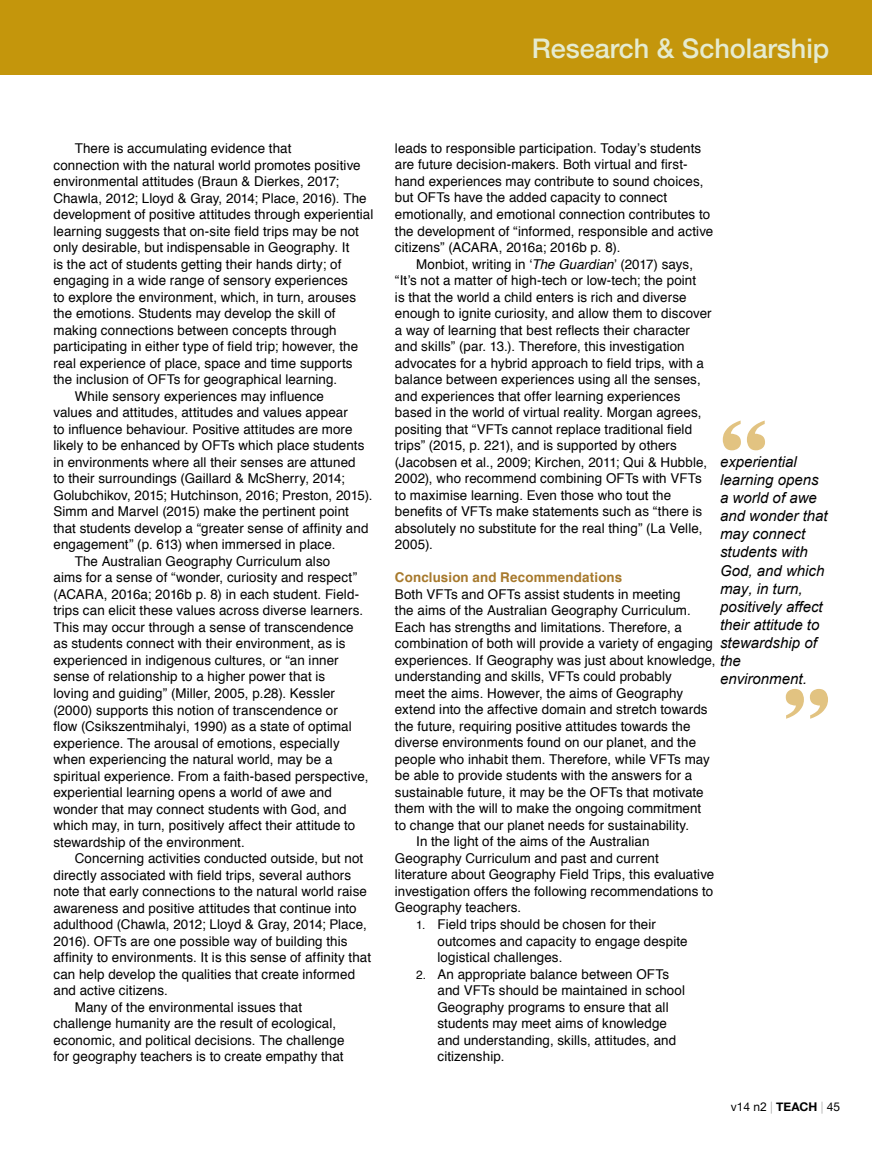
<style>
.page{position:relative;width:872px;height:1149px;background:#fff}
.page>*{position:absolute;margin:0;border:0;box-sizing:border-box;transform-origin:0 0}
.t1{font:700 108px "Copperplate";color:#e2c381}
.t2{font:500 27px "Helvetica Neue";color:#e5ebd0}
.t3{font:italic 15px/18px "Arial";color:#000}
.t4{font:13.5px/16.5px "Helvetica";letter-spacing:.01em;color:#000}
.t5{font:700 13.5px "Helvetica";letter-spacing:.01em;color:#a7792c}
.t6{font:12px "Helvetica Neue";color:#000}
.s1{font-style:italic}
.s2{font-size:12px}
.s3{font-family:"Arial"}
.s4{font-weight:200}
.s5{font-weight:700}
</style>
<div class="page">
<div style="left:0;top:0;width:872px;height:74px;background:#c4960c"></div>
<h2 class="t2" style="left:531px;top:26px;width:299px">Research &amp; Scholarship</h2>
<p class="t4" style="left:75px;top:140px;width:218px">There is accumulating evidence that</p>
<p class="t4" style="left:53px;top:157px;width:309px">connection with the natural world promotes positive</p>
<p class="t4" style="left:53px;top:173px;width:287px">environmental attitudes (Braun &amp; Dierkes, 2017;</p>
<p class="t4" style="left:53px;top:190px;width:315px">Chawla, 2012; Lloyd &amp; Gray, 2014; Place, 2016). The</p>
<p class="t4" style="left:53px;top:206px;width:321px">development of positive attitudes through experiential</p>
<p class="t4" style="left:53px;top:223px;width:307px">learning suggests that on-site field trips may be not</p>
<p class="t4" style="left:53px;top:239px;width:297px">only desirable, but indispensable in Geography. It</p>
<p class="t4" style="left:53px;top:256px;width:289px">is the act of students getting their hands dirty; of</p>
<p class="t4" style="left:53px;top:272px;width:296px">engaging in a wide range of sensory experiences</p>
<p class="t4" style="left:53px;top:289px;width:304px">to explore the environment, which, in turn, arouses</p>
<p class="t4" style="left:53px;top:305px;width:284px">the emotions. Students may develop the skill of</p>
<p class="t4" style="left:53px;top:322px;width:285px">making connections between concepts through</p>
<p class="t4" style="left:53px;top:338px;width:306px">participating in either type of field trip; however, the</p>
<p class="t4" style="left:53px;top:355px;width:301px">real experience of place, space and time supports</p>
<p class="t4" style="left:53px;top:371px;width:285px">the inclusion of OFTs for geographical learning.</p>
<p class="t4" style="left:75px;top:388px;width:251px">While sensory experiences may influence</p>
<p class="t4" style="left:53px;top:404px;width:296px">values and attitudes, attitudes and values appear</p>
<p class="t4" style="left:53px;top:421px;width:301px">to influence behaviour. Positive attitudes are more</p>
<p class="t4" style="left:53px;top:437px;width:312px">likely to be enhanced by OFTs which place students</p>
<p class="t4" style="left:53px;top:454px;width:304px">in environments where all their senses are attuned</p>
<p class="t4" style="left:53px;top:470px;width:293px">to their surroundings (Gaillard &amp; McSherry, 2014;</p>
<p class="t4" style="left:53px;top:487px;width:321px">Golubchikov, 2015; Hutchinson, 2016; Preston, 2015).</p>
<p class="t4" style="left:53px;top:503px;width:297px">Simm and Marvel (2015) make the pertinent point</p>
<p class="t4" style="left:53px;top:520px;width:316px">that students develop a “greater sense of affinity and</p>
<p class="t4" style="left:53px;top:536px;width:283px">engagement” (p. 613) when immersed in place.</p>
<p class="t4" style="left:75px;top:553px;width:257px">The Australian Geography Curriculum also</p>
<p class="t4" style="left:53px;top:569px;width:305px">aims for a sense of “wonder, curiosity and respect”</p>
<p class="t4" style="left:53px;top:586px;width:307px">(ACARA, 2016a; 2016b p. 8) in each student. Field-</p>
<p class="t4" style="left:53px;top:602px;width:311px">trips can elicit these values across diverse learners.</p>
<p class="t4" style="left:53px;top:619px;width:302px">This may occur through a sense of transcendence</p>
<p class="t4" style="left:53px;top:635px;width:294px">as students connect with their environment, as is</p>
<p class="t4" style="left:53px;top:652px;width:287px">experienced in indigenous cultures, or “an inner</p>
<p class="t4" style="left:53px;top:668px;width:273px">sense of relationship to a higher power that is</p>
<p class="t4" style="left:53px;top:685px;width:283px">loving and guiding” (Miller, 2005, p.28). Kessler</p>
<p class="t4" style="left:53px;top:701px;width:286px">(2000) supports this notion of transcendence or</p>
<p class="t4" style="left:53px;top:718px;width:300px">flow (Csikszentmihalyi, 1990) as a state of optimal</p>
<p class="t4" style="left:53px;top:734px;width:288px">experience. The arousal of emotions, especially</p>
<p class="t4" style="left:53px;top:751px;width:280px">when experiencing the natural world, may be a</p>
<p class="t4" style="left:53px;top:767px;width:316px">spiritual experience. From a faith-based perspective,</p>
<p class="t4" style="left:53px;top:784px;width:280px">experiential learning opens a world of awe and</p>
<p class="t4" style="left:53px;top:800px;width:294px">wonder that may connect students with God, and</p>
<p class="t4" style="left:53px;top:817px;width:303px">which may, in turn, positively affect their attitude to</p>
<p class="t4" style="left:53px;top:833px;width:193px">stewardship of the environment.</p>
<p class="t4" style="left:75px;top:850px;width:290px">Concerning activities conducted outside, but not</p>
<p class="t4" style="left:53px;top:866px;width:299px">directly associated with field trips, several authors</p>
<p class="t4" style="left:53px;top:883px;width:315px">note that early connections to the natural world raise</p>
<p class="t4" style="left:53px;top:899px;width:305px">awareness and positive attitudes that continue into</p>
<p class="t4" style="left:53px;top:916px;width:315px">adulthood (Chawla, 2012; Lloyd &amp; Gray, 2014; Place,</p>
<p class="t4" style="left:53px;top:932px;width:295px">2016). OFTs are one possible way of building this</p>
<p class="t4" style="left:53px;top:949px;width:319px">affinity to environments. It is this sense of affinity that</p>
<p class="t4" style="left:53px;top:965px;width:303px">can help develop the qualities that create informed</p>
<p class="t4" style="left:53px;top:982px;width:116px">and active citizens.</p>
<p class="t4" style="left:75px;top:998px;width:229px">Many of the environmental issues that</p>
<p class="t4" style="left:53px;top:1015px;width:284px">challenge humanity are the result of ecological,</p>
<p class="t4" style="left:53px;top:1031px;width:292px">economic, and political decisions. The challenge</p>
<p class="t4" style="left:53px;top:1048px;width:291px">for geography teachers is to create empathy that</p>
<p class="t4" style="left:395px;top:140px;width:320px">leads to responsible participation. Today’s students are future decision-makers. Both virtual and first&shy;hand experiences may contribute to sound choices, but OFTs have the added capacity to connect emotionally, and emotional connection contributes to the development of “informed, responsible and active citizens” (ACARA, 2016a; 2016b p. 8).</p>
<p class="t4" style="left:395px;top:256px;width:318px;text-indent:21px">Monbiot, writing in ‘<span class="s1">The Guardian</span>’ (2017) says, “It’s not a matter of high-tech or low-tech; the point<br>is that the world a child enters is rich and diverse enough to ignite curiosity, and allow them to discover a way of learning that best reflects their character and skills” (par. 13.). Therefore, this investigation advocates for a hybrid approach to field trips, with a balance between experiences using all the senses, and experiences that offer learning experiences based in the world of virtual reality. Morgan agrees, positing that “VFTs cannot replace traditional field trips” (2015, p. 221), and is supported by others (Jacobsen et al., 2009; Kirchen, 2011; Qui &amp; Hubble, 2002), who recommend combining OFTs with VFTs to maximise learning. Even those who tout the benefits of VFTs make statements such as “there is absolutely no substitute for the real thing” (La Velle, 2005).</p>
<p class="t5" style="left:395px;top:566px;width:229px">Conclusion and Recommendations</p>
<p class="t4" style="left:395px;top:586px;width:287px">Both VFTs and OFTs assist students in meeting</p>
<p class="t4" style="left:395px;top:602px;width:297px">the aims of the Australian Geography Curriculum.</p>
<p class="t4" style="left:395px;top:619px;width:288px">Each has strengths and limitations. Therefore, a</p>
<p class="t4" style="left:395px;top:635px;width:320px">combination of both will provide a variety of engaging</p>
<p class="t4" style="left:395px;top:652px;width:322px">experiences. If Geography was just about knowledge,</p>
<p class="t4" style="left:395px;top:668px;width:278px">understanding and skills, VFTs could probably</p>
<p class="t4" style="left:395px;top:685px;width:290px">meet the aims. However, the aims of Geography</p>
<p class="t4" style="left:395px;top:701px;width:314px">extend into the affective domain and stretch towards</p>
<p class="t4" style="left:395px;top:718px;width:297px">the future, requiring positive attitudes towards the</p>
<p class="t4" style="left:395px;top:734px;width:303px">diverse environments found on our planet, and the</p>
<p class="t4" style="left:395px;top:751px;width:316px">people who inhabit them. Therefore, while VFTs may</p>
<p class="t4" style="left:395px;top:767px;width:299px">be able to provide students with the answers for a</p>
<p class="t4" style="left:395px;top:784px;width:310px">sustainable future, it may be the OFTs that motivate</p>
<p class="t4" style="left:395px;top:800px;width:308px">them with the will to make the ongoing commitment</p>
<p class="t4" style="left:395px;top:817px;width:296px">to change that our planet needs for sustainability.</p>
<p class="t4" style="left:416px;top:833px;width:235px">In the light of the aims of the Australian</p>
<p class="t4" style="left:395px;top:850px;width:265px">Geography Curriculum and past and current</p>
<p class="t4" style="left:395px;top:866px;width:321px">literature about Geography Field Trips, this evaluative</p>
<p class="t4" style="left:395px;top:883px;width:320px">investigation offers the following recommendations to</p>
<p class="t4" style="left:395px;top:899px;width:128px">Geography teachers.</p>
<p class="t4" style="left:437px;top:916px;width:252px;text-indent:-21px"><span class="s2">1.</span> Field trips should be chosen for their outcomes and capacity to engage despite logistical challenges.</p>
<p class="t4" style="left:437px;top:965px;width:249px;text-indent:-21px"><span class="s2">2.</span> An appropriate balance between OFTs and VFTs should be maintained in school Geography programs to ensure that all students may meet aims of knowledge and understanding, skills, attitudes, and citizenship.</p>
<h1 class="t1" style="left:717px;top:380px;width:55px">“</h1>
<p class="t3" style="left:720px;top:453px;width:109px">experiential learning opens a world of awe and wonder that may connect students with<br>God, and which may, in turn, positively affect their attitude to stewardship of the environment.</p>
<h1 class="t1" style="left:780px;top:648px;width:55px">”</h1>
<p class="t6" style="left:731px;top:1097px;width:111px">v14 n<span class="s3">2</span> <span class="s4">|</span> <span class="s5">TEACH</span> <span class="s4">|</span> 45</p>
</div>
